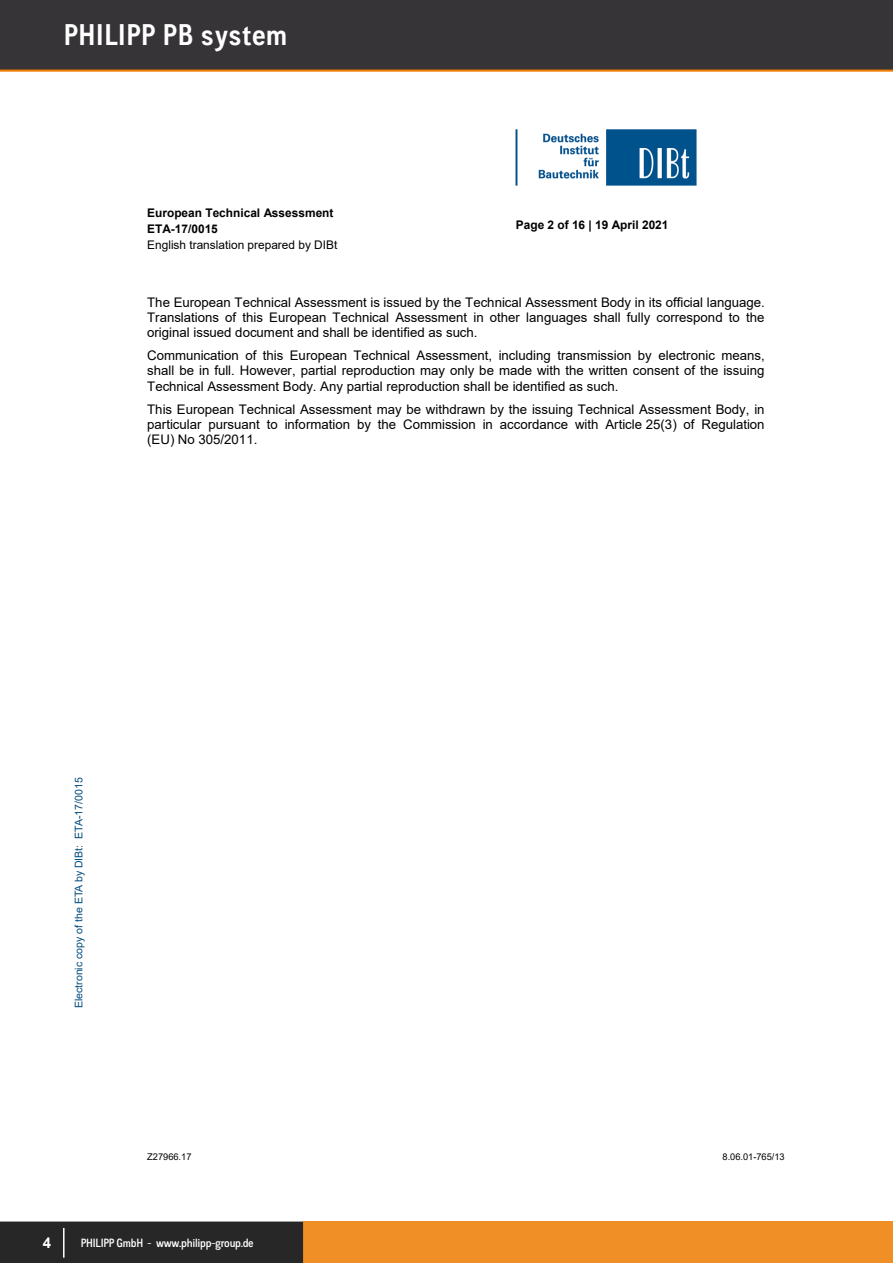
<style>
.page{position:relative;width:893px;height:1263px;background:#fff}
.page>*{position:absolute;margin:0;border:0;box-sizing:border-box;transform-origin:0 0}
.t1{font:700 30px "CA Normal";letter-spacing:.02em;color:#fff}
.t2{font:700 15px "Arial";color:#fff}
.t3{font:13.2px/15.1px "Arial";color:#000;text-align:justify}
.t4{font:500 12px "CA Normal";letter-spacing:-.02em;color:#fff}
.t5{font:700 11.85px/15.9px "Arial";color:#000}
.t6{font:11.85px "Arial";color:#000}
.t7{font:10.5px "Arial";color:#004b7d}
.t8{font:9.3px "Arial";color:#000}
</style>
<div class="page">
<div style="left:0;top:0;width:893px;height:71px;background:#373437"></div>
<div style="left:0;top:1221px;width:303px;height:42px;background:#272727"></div>
<div style="left:303px;top:1221px;width:590px;height:42px;background:#f18f27"></div>
<hr style="left:0;top:70px;width:893px;height:2px;background:#ef7b00">
<hr style="left:63px;top:1228px;width:2px;height:30px;background:#fff">
<h1 class="t1" style="left:64px;top:14px;width:225px">PHILIPP PB system</h1>
<p class="t5" style="left:147px;top:205px;width:188px">European Technical Assessment<br>ETA-17/0015</p>
<p class="t6" style="left:147px;top:237px;width:192px">English translation prepared by DIBt</p>
<p class="t5" style="left:516px;top:217px;width:154px">Page 2 of 16 | 19 April 2021</p>
<p class="t3" style="left:147px;top:295px;width:619px">The European Technical Assessment is issued by the Technical Assessment Body in its official language.<br>Translations of this European Technical Assessment in other languages shall fully correspond to the original issued document and shall be identified as such.</p>
<p class="t3" style="left:147px;top:348px;width:619px">Communication of this European Technical Assessment, including transmission by electronic means, shall be in full. However, partial reproduction may only be made with the written consent of the issuing Technical Assessment Body. Any partial reproduction shall be identified as such.</p>
<p class="t3" style="left:147px;top:401px;width:619px">This European Technical Assessment may be withdrawn by the issuing Technical Assessment Body, in particular pursuant to information by the Commission in accordance with Article 25(3) of Regulation (EU) No 305/2011.</p>
<p class="t7" style="left:72px;top:1008px;width:232px;rotate:-90deg">Electronic copy of the ETA by DIBt: ETA-17/0015</p>
<p class="t8" style="left:147px;top:1150px;width:46px">Z27966.17</p>
<p class="t8" style="left:722px;top:1150px;width:64px">8.06.01-765/13</p>
<p class="t2" style="left:43px;top:1232px;width:10px">4</p>
<p class="t4" style="left:81px;top:1235px;width:174px">PHILIPP GmbH - www.philipp-group.de</p>
</div>
